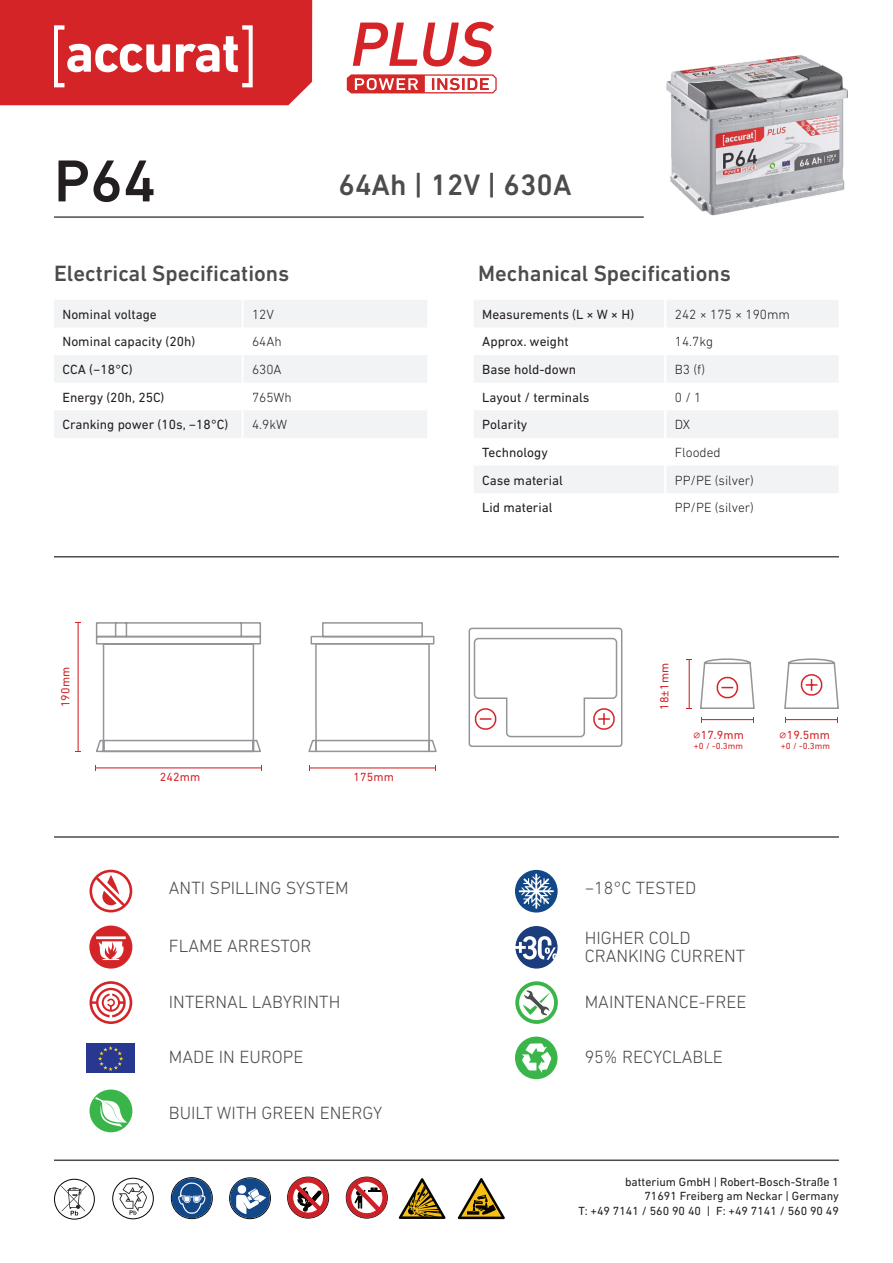
<style>
.page{position:relative;width:893px;height:1263px;background:#fff}
.page>*{position:absolute;margin:0;border:0;box-sizing:border-box;transform-origin:0 0}
.t1{font:500 60.15px "DIN Next LT Pro";color:#231f20}
.t2{font:500 30px "DIN Next LT Pro";color:#4b4c4d}
.t3{font:500 22.5px "DIN Next LT Pro";color:#4b4c4d}
.t4{font:300 18px/17.9px "DIN Next LT Pro";color:#4b4c4d}
.t5{font:13.5px/27.6px "DIN Next LT Pro";color:#231f20}
.t6{font:300 13.5px "DIN Next LT Pro";color:#231f20}
.t7{font:12px/14.2px "DIN Next LT Pro";color:#231f20;text-align:right}
.t8{font:12px "DIN Next LT Pro";letter-spacing:.01em;color:#d42428}
.t9{font:9px "DIN Next LT Pro";letter-spacing:.01em;color:#d42428}
.s1{font-family:"Arial Unicode MS";font-size:13.5px}
</style>
<div class="page">
<img style="left:666px;top:55px;width:181px;height:161px">
<hr style="left:96px;top:767px;width:166px;height:1px;background:#d42428">
<hr style="left:78px;top:623px;width:1px;height:128px;background:#d42428">
<hr style="left:310px;top:767px;width:126px;height:1px;background:#d42428">
<svg style="left:95px;top:622px;width:342px;height:131px"></svg>
<svg style="left:468px;top:627px;width:371px;height:120px"></svg>
<svg style="left:0;top:0;width:312px;height:105px;background:#d93d41"></svg>
<svg style="left:54px;top:1179px;width:40px;height:40px"></svg>
<div style="left:54px;top:1179px;width:41px;height:40px;border:1px solid #040503;border-radius:50%"></div>
<svg style="left:61px;top:1185px;width:26px;height:30px"></svg>
<div style="left:346px;top:1177px;width:41px;height:41px;border:1px solid #040503;border-radius:50%"></div>
<svg style="left:347px;top:1177px;width:40px;height:41px"></svg>
<div style="left:171px;top:1177px;width:41px;height:42px;border:1px solid #040503;border-radius:50%"></div>
<svg style="left:172px;top:1178px;width:40px;height:40px"></svg>
<div style="left:229px;top:1178px;width:42px;height:41px;border:1px solid #040503;border-radius:50%"></div>
<svg style="left:229px;top:1178px;width:41px;height:40px"></svg>
<div style="left:288px;top:1177px;width:41px;height:41px;border:1px solid #040503;border-radius:50%"></div>
<svg style="left:288px;top:1177px;width:40px;height:41px"></svg>
<svg style="left:458px;top:1178px;width:47px;height:41px"></svg>
<svg style="left:399px;top:1178px;width:47px;height:41px"></svg>
<div style="left:112px;top:1178px;width:42px;height:41px;border:1px solid #040503;border-radius:50%"></div>
<svg style="left:118px;top:1183px;width:29px;height:32px"></svg>
<hr style="left:54px;top:216px;width:590px;height:2px;background:#4b4c4d">
<hr style="left:54px;top:1159px;width:785px;height:2px;background:#4b4c4d">
<hr style="left:54px;top:556px;width:785px;height:1px;background:#4b4c4d">
<hr style="left:54px;top:836px;width:785px;height:2px;background:#4b4c4d">
<svg style="left:89px;top:925px;width:43px;height:43px"></svg>
<svg style="left:89px;top:870px;width:43px;height:42px"></svg>
<div style="left:89px;top:1089px;width:43px;height:43px;background:#3ab54a;border-radius:50%"></div>
<svg style="left:94px;top:1097px;width:33px;height:30px"></svg>
<div style="left:87px;top:1044px;width:48px;height:29px;background:#283890"></div>
<svg style="left:98px;top:1046px;width:25px;height:25px"></svg>
<div style="left:515px;top:870px;width:43px;height:42px;background:#124888;border-radius:50%"></div>
<svg style="left:519px;top:874px;width:35px;height:35px"></svg>
<svg style="left:515px;top:981px;width:43px;height:43px"></svg>
<svg style="left:519px;top:985px;width:35px;height:35px"></svg>
<svg style="left:523px;top:989px;width:28px;height:27px"></svg>
<div style="left:515px;top:926px;width:43px;height:42px;background:#1c3d7d;border-radius:50%"></div>
<svg style="left:515px;top:936px;width:42px;height:24px"></svg>
<svg style="left:89px;top:981px;width:43px;height:43px"></svg>
<div style="left:515px;top:1036px;width:43px;height:43px;background:#3ab54a;border-radius:50%"></div>
<svg style="left:522px;top:1043px;width:30px;height:30px"></svg>
<svg style="left:347px;top:74px;width:150px;height:19px"></svg>
<svg style="left:353px;top:22px;width:141px;height:45px"></svg>
<svg style="left:474px;top:300px;width:364px;height:193px"></svg>
<svg style="left:54px;top:300px;width:373px;height:138px"></svg>
<div style="left:684px;top:728px;width:69px;height:12px;background:#fff"></div>
<div style="left:684px;top:739px;width:69px;height:12px;background:#fff"></div>
<div style="left:771px;top:739px;width:69px;height:12px;background:#fff"></div>
<div style="left:770px;top:728px;width:69px;height:12px;background:#fff"></div>
<div style="left:658px;top:652px;width:12px;height:69px;background:#fff"></div>
<p class="t1" style="left:54px;top:146px;width:104px">P64</p>
<p class="t2" style="left:339px;top:167px;width:234px">64Ah | 12V | 630A</p>
<h3 class="t3" style="left:54px;top:261px;width:237px">Electrical Specifications</h3>
<h3 class="t3" style="left:478px;top:261px;width:254px">Mechanical Specifications</h3>
<p class="t5" style="left:482px;top:300px;width:153px">Measurements (L × W × H)<br>Approx. weight<br>Base hold-down<br>Layout / terminals<br>Polarity<br>Technology<br>Case material<br>Lid material</p>
<p class="t6" style="left:252px;top:306px;width:23px">12V</p>
<p class="t6" style="left:252px;top:334px;width:31px">64Ah</p>
<p class="t6" style="left:252px;top:362px;width:31px">630A</p>
<p class="t6" style="left:252px;top:389px;width:41px">765Wh</p>
<p class="t6" style="left:252px;top:417px;width:37px">4.9kW</p>
<p class="t6" style="left:675px;top:306px;width:117px">242 × 175 × 190mm</p>
<p class="t6" style="left:675px;top:334px;width:40px">14.7kg</p>
<p class="t6" style="left:675px;top:362px;width:32px">B3 (f)</p>
<p class="t6" style="left:675px;top:389px;width:28px">0 / 1</p>
<p class="t6" style="left:675px;top:417px;width:17px">DX</p>
<p class="t6" style="left:675px;top:444px;width:47px">Flooded</p>
<p class="t6" style="left:675px;top:472px;width:81px">PP/PE (silver)</p>
<p class="t6" style="left:675px;top:500px;width:81px">PP/PE (silver)</p>
<p class="t5" style="left:63px;top:300px;width:167px">Nominal voltage<br>Nominal capacity (20h)<br>CCA (−18°C)<br>Energy (20h, 25C)<br>Cranking power (10s, −18°C)</p>
<p class="t8" style="left:58px;top:707px;width:42px;rotate:-90deg">190mm</p>
<p class="t8" style="left:657px;top:710px;width:48px;rotate:-90deg">18±1mm</p>
<p class="t8" style="left:160px;top:770px;width:42px">242mm</p>
<p class="t8" style="left:354px;top:770px;width:42px">175mm</p>
<p class="t8" style="left:693px;top:728px;width:52px"><span class="s1">⌀</span>17.9mm</p>
<p class="t9" style="left:694px;top:740px;width:51px">+0 / -0.3mm</p>
<p class="t9" style="left:781px;top:740px;width:51px">+0 / -0.3mm</p>
<p class="t8" style="left:779px;top:728px;width:52px"><span class="s1">⌀</span>19.5mm</p>
<h3 class="t4" style="left:169px;top:878px;width:181px">ANTI SPILLING SYSTEM</h3>
<h3 class="t4" style="left:585px;top:878px;width:113px">−18°C TESTED</h3>
<h3 class="t4" style="left:169px;top:937px;width:144px">FLAME ARRESTOR</h3>
<h3 class="t4" style="left:585px;top:929px;width:162px">HIGHER COLD<br>CRANKING CURRENT</h3>
<h3 class="t4" style="left:169px;top:992px;width:173px">INTERNAL LABYRINTH</h3>
<h3 class="t4" style="left:585px;top:992px;width:163px">MAINTENANCE-FREE</h3>
<h3 class="t4" style="left:169px;top:1048px;width:136px">MADE IN EUROPE</h3>
<h3 class="t4" style="left:169px;top:1104px;width:215px">BUILT WITH GREEN ENERGY</h3>
<h3 class="t4" style="left:585px;top:1047px;width:140px">95% RECYCLABLE</h3>
<p class="t7" style="left:579px;top:1175px;width:262px">batterium GmbH | Robert-Bosch-Straße 1<br>71691 Freiberg am Neckar | Germany<br>T: +49 7141 / 560 90 40 | F: +49 7141 / 560 90 49</p>
</div>
